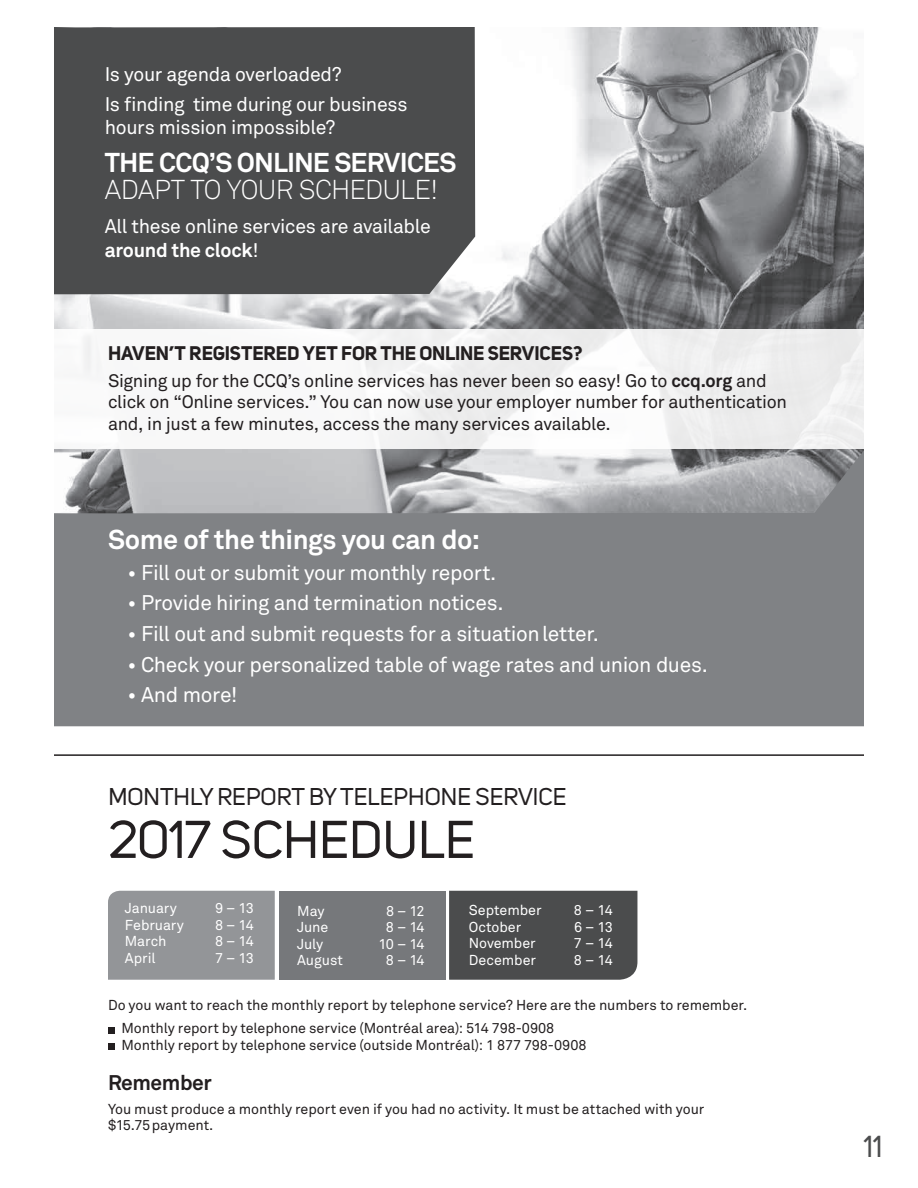
<style>
.page{position:relative;width:918px;height:1188px;background:#fff}
.page>*{position:absolute;margin:0;border:0;box-sizing:border-box;transform-origin:0 0}
.t1{font:52.5px "Uni Sans";color:#231f20}
.t2{font:30px "Uni Sans";color:#4b4c4d}
.t3{font:700 27px "Akkurat Pro";letter-spacing:-.02em;color:#fff}
.t4{font:300 27px "Akkurat Pro";letter-spacing:-.025em;color:#fff}
.t5{font:24px "Uni Sans";color:#231f20}
.t6{font:21px "Akkurat Pro";letter-spacing:-.02em;color:#fff}
.t7{font:700 21px "Akkurat Pro";letter-spacing:-.02em;color:#231f20}
.t8{font:19.5px/30.2px "Akkurat Pro";letter-spacing:-.02em;color:#fff}
.t9{font:700 19.5px "Uni Sans";letter-spacing:-.01em;color:#231f20}
.t10{font:18px/21.6px "Akkurat Pro";letter-spacing:-.015em;color:#231f20}
.t11{font:14.25px/23.2px "Akkurat Pro";letter-spacing:-.005em;color:#231f20}
.t12{font:14.25px "Akkurat Pro";letter-spacing:-.005em;color:#fff}
.s1{font-weight:700}
</style>
<div class="page">
<hr style="left:54px;top:754px;width:810px;height:2px;background:#231f20">
<img style="left:54px;top:27px;width:810px;height:423px">
<div style="left:54px;top:27px;width:421px;height:267px;background:#4b4c4d"></div>
<svg style="left:54px;top:450px;width:810px;height:276px;fill:#808285"></svg>
<div style="left:54px;top:329px;width:810px;height:120px;background:linear-gradient(to right,#fafafb,#eeeeef)"></div>
<div style="left:279px;top:891px;width:166px;height:89px;background:#76787b"></div>
<div style="left:449px;top:891px;width:188px;height:89px;background:#4b4c4d"></div>
<div style="left:108px;top:891px;width:167px;height:89px;background:#939598"></div>
<svg style="left:108px;top:1027px;width:6px;height:6px"></svg>
<svg style="left:108px;top:1044px;width:6px;height:6px"></svg>
<h3 class="t8" style="left:105px;top:59px;width:305px">Is your agenda overloaded?<br>Is finding time during our business</h3>
<h3 class="t8" style="left:105px;top:112px;width:232px">hours mission impossible?</h3>
<h3 class="t3" style="left:105px;top:146px;width:353px">THE CCQ’S ONLINE SERVICES</h3>
<h3 class="t4" style="left:105px;top:173px;width:335px">ADAPT TO YOUR SCHEDULE!</h3>
<h3 class="t8" style="left:105px;top:215px;width:328px;line-height:23.4px">All these online services are available <span class="s1">around the clock</span>!</h3>
<h3 class="t9" style="left:108px;top:341px;width:476px">HAVEN’T REGISTERED YET FOR THE ONLINE SERVICES?</h3>
<p class="t10" style="left:108px;top:370px;width:681px">Signing up for the CCQ’s online services has never been so easy! Go to <span class="s1">ccq.org</span> and click on “Online services.” You can now use your employer number for authentication and, in just a few minutes, access the many services available.</p>
<h3 class="t3" style="left:108px;top:523px;width:374px">Some of the things you can do:</h3>
<h3 class="t6" style="left:128px;top:560px;width:370px">• Fill out or submit your monthly report.</h3>
<h3 class="t6" style="left:127px;top:591px;width:378px">• Provide hiring and termination notices.</h3>
<h3 class="t6" style="left:127px;top:621px;width:473px">• Fill out and submit requests for a situationletter.</h3>
<h3 class="t6" style="left:127px;top:652px;width:582px">• Check your personalized table of wage rates and union dues.</h3>
<h3 class="t6" style="left:127px;top:683px;width:112px">• And more!</h3>
<h3 class="t5" style="left:108px;top:783px;width:460px">MONTHLY REPORT BY TELEPHONE SERVICE</h3>
<h1 class="t1" style="left:108px;top:809px;width:368px">2017 SCHEDULE</h1>
<p class="t12" style="left:125px;top:900px;width:54px">January</p>
<p class="t12" style="left:215px;top:900px;width:40px">9 – 13</p>
<p class="t12" style="left:125px;top:916px;width:61px">February</p>
<p class="t12" style="left:215px;top:916px;width:40px">8 – 14</p>
<p class="t12" style="left:125px;top:933px;width:43px">March</p>
<p class="t12" style="left:215px;top:933px;width:40px">8 – 14</p>
<p class="t12" style="left:125px;top:949px;width:32px">April</p>
<p class="t12" style="left:215px;top:949px;width:40px">7 – 13</p>
<p class="t12" style="left:297px;top:902px;width:29px">May</p>
<p class="t12" style="left:386px;top:902px;width:40px">8 – 12</p>
<p class="t12" style="left:297px;top:919px;width:33px">June</p>
<p class="t12" style="left:386px;top:919px;width:40px">8 – 14</p>
<p class="t12" style="left:297px;top:935px;width:28px">July</p>
<p class="t12" style="left:379px;top:935px;width:48px">10 – 14</p>
<p class="t12" style="left:297px;top:952px;width:47px">August</p>
<p class="t12" style="left:386px;top:952px;width:40px">8 – 14</p>
<p class="t12" style="left:469px;top:902px;width:74px">September</p>
<p class="t12" style="left:574px;top:902px;width:40px">8 – 14</p>
<p class="t12" style="left:469px;top:918px;width:54px">October</p>
<p class="t12" style="left:574px;top:918px;width:40px">6 – 13</p>
<p class="t12" style="left:469px;top:935px;width:68px">November</p>
<p class="t12" style="left:574px;top:935px;width:40px">7 – 14</p>
<p class="t12" style="left:469px;top:951px;width:69px">December</p>
<p class="t12" style="left:574px;top:951px;width:40px">8 – 14</p>
<p class="t11" style="left:121px;top:994px;width:627px;text-indent:-13px">Do you want to reach the monthly report by telephone service? Here are the numbers to remember.<br>Monthly report by telephone service (Montréal area): 514 798-0908</p>
<p class="t11" style="left:121px;top:1033px;width:467px">Monthly report by telephone service (outside Montréal): 1 877 798-0908</p>
<h3 class="t7" style="left:108px;top:1070px;width:105px">Remember</h3>
<p class="t11" style="left:108px;top:1101px;width:598px;line-height:16.5px">You must produce a monthly report even if you had no activity. It must be attached with your $15.75payment.</p>
<h2 class="t2" style="left:863px;top:1129px;width:21px">11</h2>
</div>
